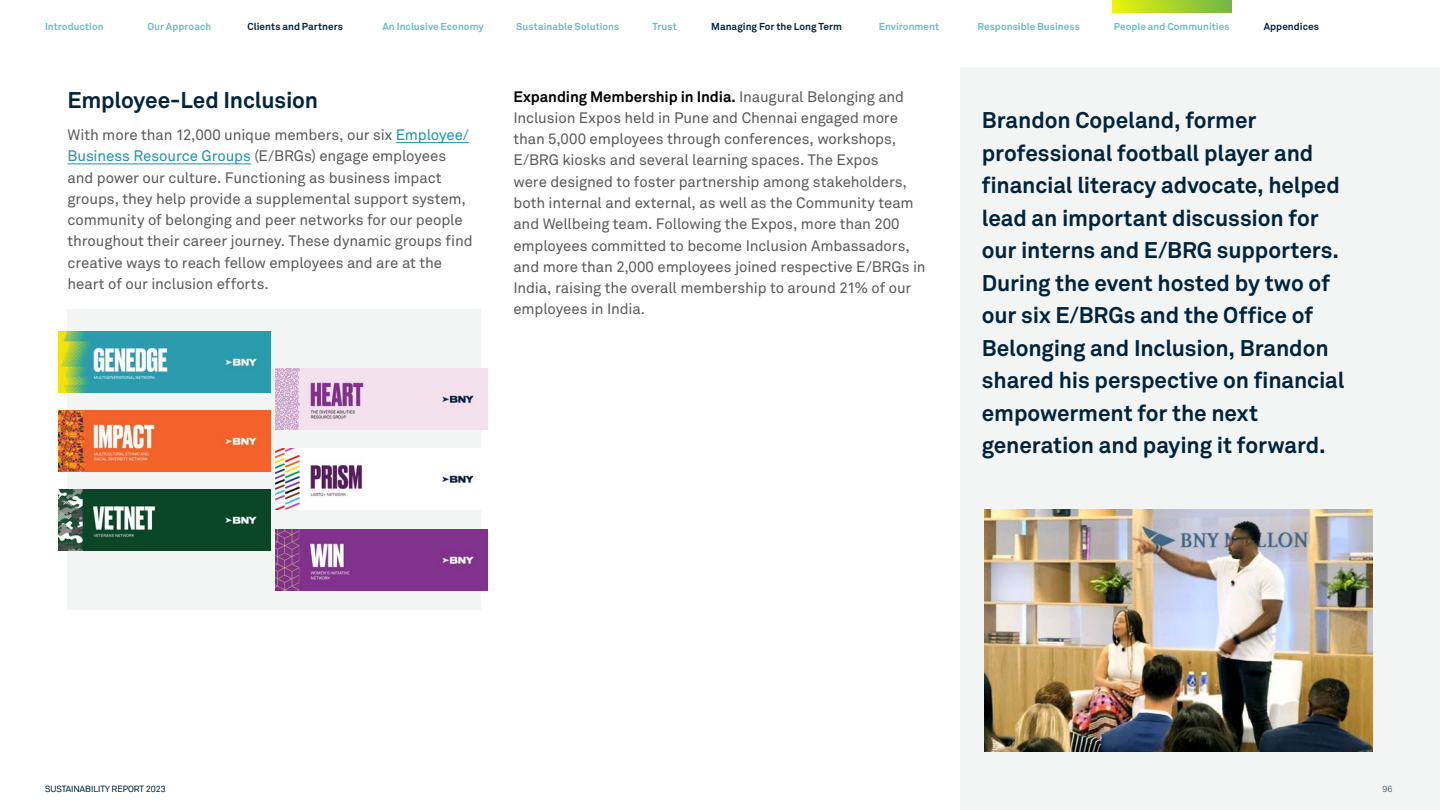
<style>
.page{position:relative;width:1440px;height:810px;background:#fff}
.page>*{position:absolute;margin:0;border:0;box-sizing:border-box;transform-origin:0 0}
.t1{font:700 22.5px/32.5px "Akkurat Pro";letter-spacing:-.005em;color:#00243d}
.t2{font:15px/21.2px "Akkurat Pro";letter-spacing:-.005em;color:#58595b}
.t3{font:700 10px "Akkurat Pro";letter-spacing:.005em;color:#6abdc4}
.t4{font:700 10px "Akkurat Pro";letter-spacing:.005em;color:#00243d}
.t5{font:8.75px "Akkurat Light Pro";color:#00243d}
.s1{color:#1a94aa}
.s2{font-weight:700;color:#000}
</style>
<div class="page">
<div style="left:68px;top:310px;width:413px;height:300px;background:#f3f4f4"></div>
<div style="left:960px;top:68px;width:480px;height:742px;background:#f3f4f4"></div>
<hr style="left:396px;top:142px;width:73px;height:1px;background:#1a94aa">
<hr style="left:68px;top:164px;width:183px;height:1px;background:#1a94aa">
<svg style="left:1112px;top:0;width:119px;height:13px;background:#abd528"></svg>
<img style="left:985px;top:509px;width:387px;height:242px">
<img style="left:58px;top:410px;width:212px;height:61px">
<img style="left:275px;top:449px;width:206px;height:61px">
<img style="left:58px;top:331px;width:212px;height:61px">
<img style="left:275px;top:368px;width:212px;height:61px">
<img style="left:58px;top:489px;width:212px;height:61px">
<img style="left:275px;top:529px;width:212px;height:61px">
<p class="t3" style="left:45px;top:21px;width:60px">Introduction</p>
<p class="t3" style="left:148px;top:21px;width:65px">Our Approach</p>
<p class="t4" style="left:248px;top:21px;width:97px">Clients and Partners</p>
<p class="t3" style="left:383px;top:21px;width:103px">An Inclusive Economy</p>
<p class="t3" style="left:516px;top:21px;width:105px">Sustainable Solutions</p>
<p class="t3" style="left:653px;top:21px;width:26px">Trust</p>
<p class="t4" style="left:711px;top:21px;width:132px">Managing For the Long Term</p>
<p class="t3" style="left:879px;top:21px;width:62px">Environment</p>
<p class="t3" style="left:978px;top:21px;width:104px">Responsible Business</p>
<p class="t3" style="left:1114px;top:21px;width:117px">People and Communities</p>
<p class="t4" style="left:1264px;top:21px;width:57px">Appendices</p>
<h4 class="t1" style="left:68px;top:84px;width:252px">Employee-Led Inclusion</h4>
<p class="t2" style="left:68px;top:125px;width:407px">With more than 12,000 unique members, our six <span class="s1">Employee/ Business Resource Groups</span> (E/BRGs) engage employees and power our culture. Functioning as business impact groups, they help provide a supplemental support system, community of belonging and peer networks for our people throughout their career journey. These dynamic groups find creative ways to reach fellow employees and are at the heart of our inclusion efforts.</p>
<p class="t2" style="left:513px;top:86px;width:414px"><span class="s2">Expanding Membership in India.</span> Inaugural Belonging and Inclusion Expos held in Pune and Chennai engaged more than 5,000 employees through conferences, workshops, E/BRG kiosks and several learning spaces. The Expos<br>were designed to foster partnership among stakeholders, both internal and external, as well as the Community team and Wellbeing team. Following the Expos, more than 200 employees committed to become Inclusion Ambassadors, and more than 2,000 employees joined respective E/BRGs in India, raising the overall membership to around 21% of our employees in India.</p>
<p class="t1" style="left:982px;top:104px;width:364px">Brandon Copeland, former professional football player and financial literacy advocate, helped lead an important discussion for our interns and E/BRG supporters.<br>During the event hosted by two of our six E/BRGs and the Office of<br>Belonging and Inclusion, Brandon shared his perspective on financial empowerment for the next generation and paying it forward.</p>
<p class="t5" style="left:45px;top:783px;width:122px">SUSTAINABILITY REPORT 2023</p>
<p class="t5" style="left:1383px;top:783px;width:11px">96</p>
</div>
